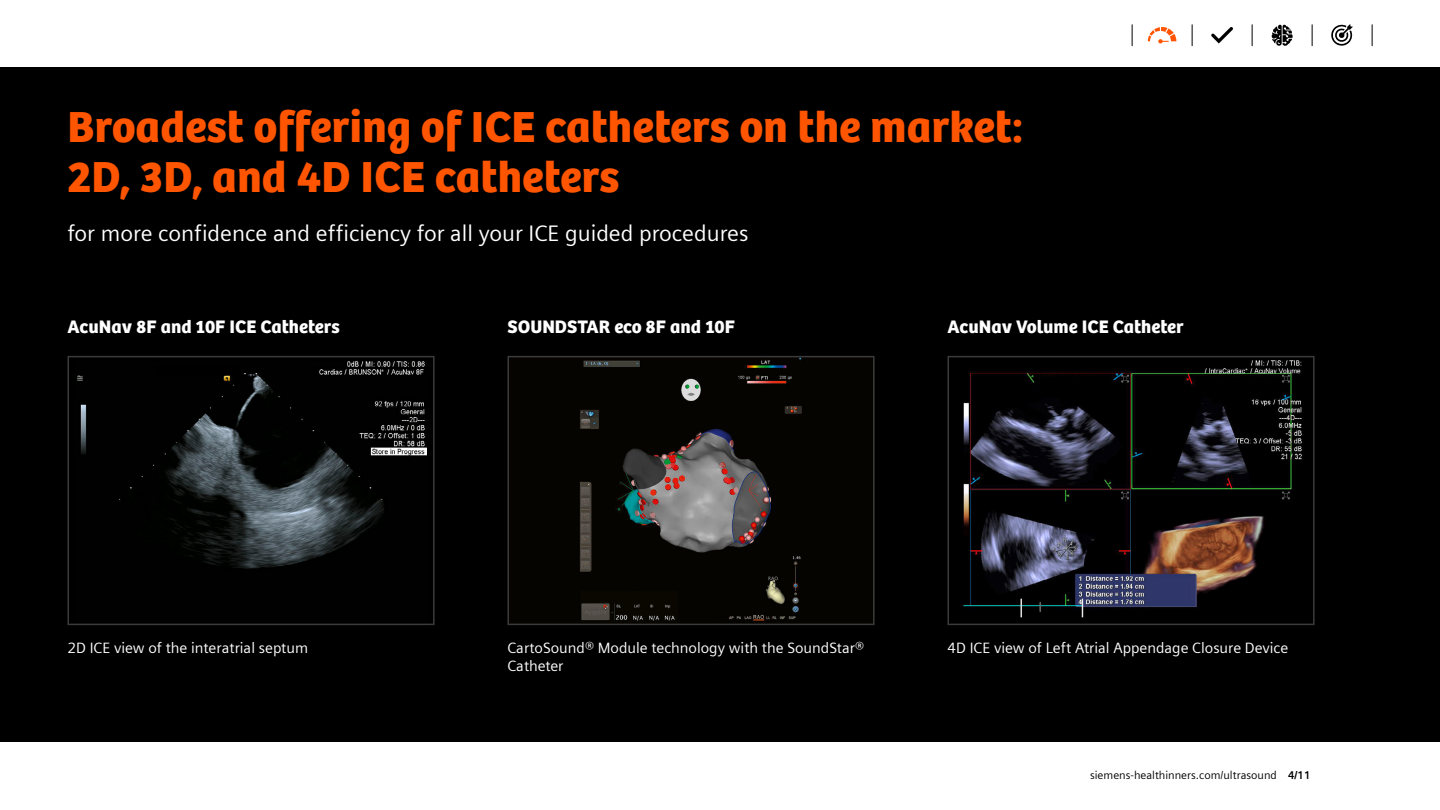
<style>
.page{position:relative;width:1440px;height:810px;background:#fff}
.page>*{position:absolute;margin:0;border:0;box-sizing:border-box;transform-origin:0 0}
.headline__60pt_110{font:45px/49.5px "SH Bree Headline Regular";color:#f50}
.subhead__30pt_120{font:22.5px "Siemens Sans";color:#fff}
.bodytext_headline__2{font:18.75px "SH Bree Headline Regular";color:#fff}
.bodytext_20pt_24pt_w{font:15px "Siemens Sans";color:#fff}
.t1{font:11.25px "Siemens Sans";color:#000}
.s1{font-weight:700}
</style>
<div class="page">
<div style="left:0;top:68px;width:1440px;height:674px;background:#000"></div>
<img style="left:963px;top:361px;width:339px;height:257px">
<div style="left:947px;top:356px;width:368px;height:269px;border:2px solid #3b3b3b"></div>
<img style="left:579px;top:359px;width:223px;height:263px">
<div style="left:508px;top:356px;width:367px;height:269px;border:2px solid #3b3b3b"></div>
<img style="left:77px;top:362px;width:350px;height:207px">
<div style="left:68px;top:356px;width:367px;height:269px;border:2px solid #3b3b3b"></div>
<svg style="left:1211px;top:27px;width:22px;height:17px"></svg>
<svg style="left:1148px;top:27px;width:28px;height:17px"></svg>
<svg style="left:1192px;top:25px;width:1px;height:21px"></svg>
<svg style="left:1132px;top:25px;width:1px;height:21px"></svg>
<svg style="left:1372px;top:25px;width:1px;height:21px"></svg>
<svg style="left:1312px;top:25px;width:1px;height:21px"></svg>
<svg style="left:1252px;top:25px;width:1px;height:21px"></svg>
<svg style="left:1331px;top:24px;width:22px;height:22px"></svg>
<svg style="left:1271px;top:25px;width:22px;height:21px"></svg>
<h1 class="headline__60pt_110" style="left:68px;top:101px;width:957px">Broadest offering of ICE catheters on the market:<br>2D, 3D, and 4D ICE catheters</h1>
<h3 class="subhead__30pt_120" style="left:68px;top:217px;width:683px">for more confidence and efficiency for all your ICE guided procedures</h3>
<p class="bodytext_headline__2" style="left:68px;top:312px;width:274px">AcuNav 8F and 10F ICE Catheters</p>
<p class="bodytext_headline__2" style="left:507px;top:312px;width:229px">SOUNDSTAR eco 8F and 10F</p>
<p class="bodytext_headline__2" style="left:948px;top:312px;width:238px">AcuNav Volume ICE Catheter</p>
<p class="bodytext_20pt_24pt_w" style="left:68px;top:636px;width:242px">2D ICE view of the interatrial septum</p>
<p class="bodytext_20pt_24pt_w" style="left:508px;top:636px;width:358px">CartoSound® Module technology with the SoundStar®</p>
<p class="bodytext_20pt_24pt_w" style="left:947px;top:636px;width:342px">4D ICE view of Left Atrial Appendage Closure Device</p>
<p class="bodytext_20pt_24pt_w" style="left:508px;top:654px;width:58px">Catheter</p>
<p class="t1" style="left:1090px;top:766px;width:222px">siemens-healthinners.com/ultrasound <span class="s1">4/11</span></p>
</div>
